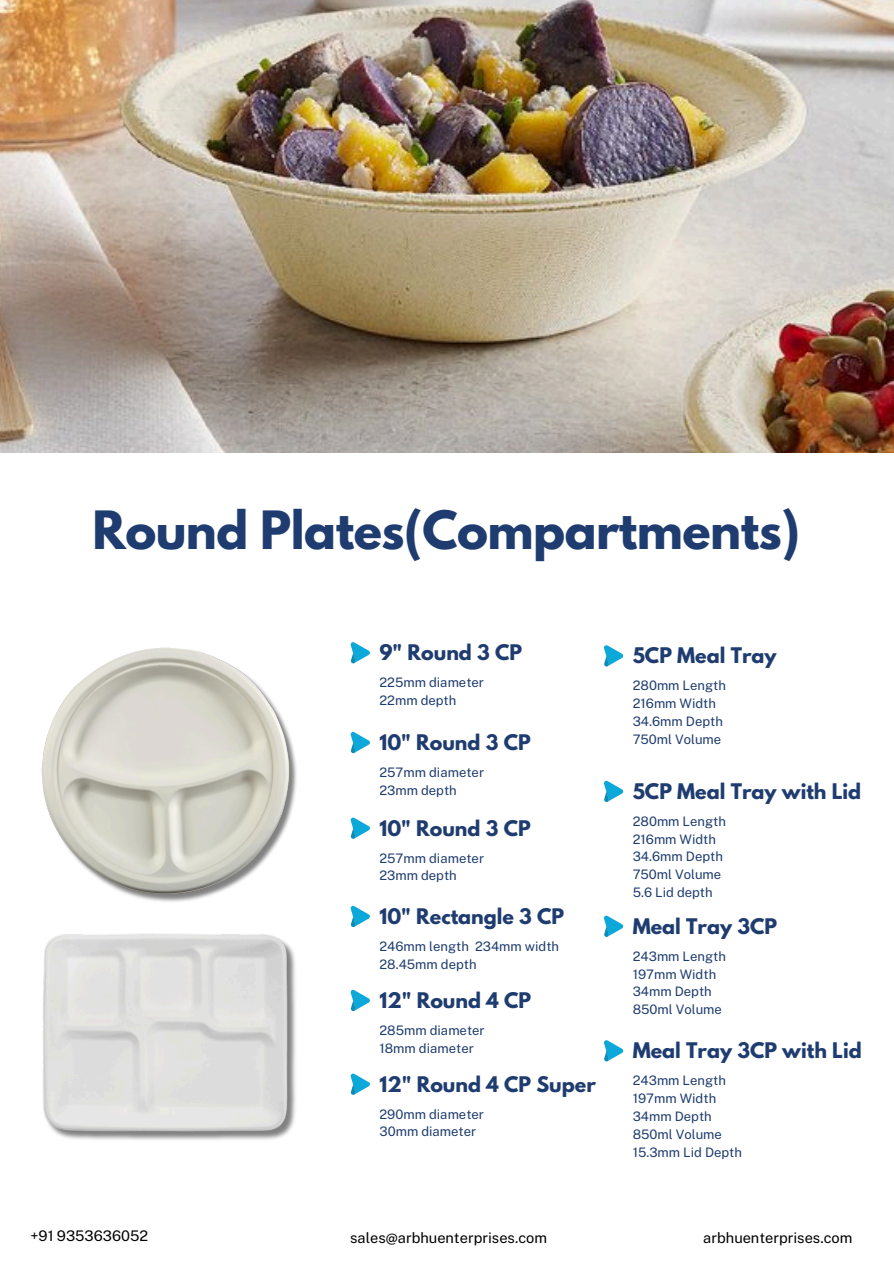
<style>
.page{position:relative;width:894px;height:1264px;background:#fff}
.page>*{position:absolute;margin:0;border:0;box-sizing:border-box;transform-origin:0 0}
.t1{font:700 46.8px "League Spartan";letter-spacing:-.01em;color:#1e3c6f}
.t2{font:700 19.05px "League Spartan";color:#1e3c6f}
.t3{font:14.55px "Public Sans";color:#000}
.t4{font:13.05px/17.9px "Public Sans";color:#1e3c6f}
</style>
<div class="page">
<img style="left:0;top:0;width:893px;height:452px">
<svg style="left:350px;top:642px;width:20px;height:22px"></svg>
<img style="left:41px;top:647px;width:256px;height:227px">
<img style="left:43px;top:874px;width:253px;height:266px">
<svg style="left:350px;top:732px;width:20px;height:21px"></svg>
<svg style="left:350px;top:817px;width:20px;height:22px"></svg>
<svg style="left:350px;top:905px;width:20px;height:22px"></svg>
<svg style="left:350px;top:989px;width:20px;height:22px"></svg>
<svg style="left:350px;top:1073px;width:20px;height:22px"></svg>
<svg style="left:603px;top:645px;width:20px;height:22px"></svg>
<svg style="left:603px;top:780px;width:20px;height:22px"></svg>
<svg style="left:604px;top:915px;width:19px;height:22px"></svg>
<svg style="left:603px;top:1040px;width:20px;height:21px"></svg>
<h1 class="t1" style="left:92px;top:507px;width:709px">Round Plates(Compartments)</h1>
<p class="t2" style="left:379px;top:643px;width:144px">9" Round 3 CP</p>
<p class="t4" style="left:379px;top:673px;width:106px">225mm diameter</p>
<p class="t4" style="left:379px;top:691px;width:78px">22mm depth</p>
<p class="t2" style="left:379px;top:733px;width:153px">10" Round 3 CP</p>
<h2 class="t4" style="left:379px;top:763px;width:106px">257mm diameter</h2>
<p class="t4" style="left:379px;top:781px;width:79px">23mm depth</p>
<p class="t2" style="left:379px;top:818px;width:153px">10" Round 3 CP</p>
<h2 class="t4" style="left:379px;top:848px;width:106px">257mm diameter</h2>
<p class="t4" style="left:379px;top:866px;width:79px">23mm depth</p>
<p class="t2" style="left:379px;top:906px;width:186px">10" Rectangle 3 CP</p>
<h2 class="t4" style="left:379px;top:937px;width:181px">246mm length 234mm width<br>28.45mm depth</h2>
<p class="t2" style="left:379px;top:990px;width:153px">12" Round 4 CP</p>
<p class="t4" style="left:379px;top:1021px;width:107px">285mm diameter</p>
<h2 class="t4" style="left:379px;top:1038px;width:96px">18mm diameter</h2>
<p class="t2" style="left:379px;top:1074px;width:218px">12" Round 4 CP Super</p>
<h2 class="t4" style="left:379px;top:1104px;width:106px">290mm diameter</h2>
<p class="t4" style="left:379px;top:1122px;width:98px">30mm diameter</p>
<p class="t2" style="left:632px;top:646px;width:145px">5CP Meal Tray</p>
<h2 class="t4" style="left:632px;top:676px;width:95px">280mm Length</h2>
<p class="t4" style="left:632px;top:694px;width:85px">216mm Width</p>
<p class="t4" style="left:632px;top:712px;width:92px">34.6mm Depth</p>
<p class="t4" style="left:632px;top:730px;width:90px">750ml Volume</p>
<p class="t2" style="left:632px;top:781px;width:230px">5CP Meal Tray with Lid</p>
<p class="t4" style="left:632px;top:812px;width:95px">280mm Length</p>
<p class="t4" style="left:632px;top:830px;width:85px">216mm Width</p>
<h3 class="t4" style="left:632px;top:847px;width:92px">34.6mm Depth</h3>
<h2 class="t4" style="left:632px;top:865px;width:90px">750ml Volume</h2>
<p class="t4" style="left:632px;top:883px;width:81px">5.6 Lid depth</p>
<p class="t2" style="left:632px;top:916px;width:146px">Meal Tray 3CP</p>
<p class="t4" style="left:632px;top:947px;width:95px">243mm Length</p>
<p class="t4" style="left:632px;top:964px;width:85px">197mm Width</p>
<h2 class="t4" style="left:632px;top:982px;width:81px">34mm Depth</h2>
<p class="t4" style="left:632px;top:1000px;width:91px">850ml Volume</p>
<p class="t2" style="left:632px;top:1041px;width:230px">Meal Tray 3CP with Lid</p>
<p class="t4" style="left:632px;top:1071px;width:95px">243mm Length</p>
<p class="t4" style="left:632px;top:1089px;width:85px">197mm Width</p>
<p class="t4" style="left:632px;top:1107px;width:81px">34mm Depth</p>
<h2 class="t4" style="left:632px;top:1124px;width:91px">850ml Volume</h2>
<p class="t4" style="left:632px;top:1142px;width:111px">15.3mm Lid Depth</p>
<p class="t3" style="left:30px;top:1227px;width:119px">+91 9353636052</p>
<h3 class="t3" style="left:350px;top:1229px;width:198px">sales@arbhuenterprises.com</h3>
<p class="t3" style="left:703px;top:1229px;width:150px">arbhuenterprises.com</p>
</div>
